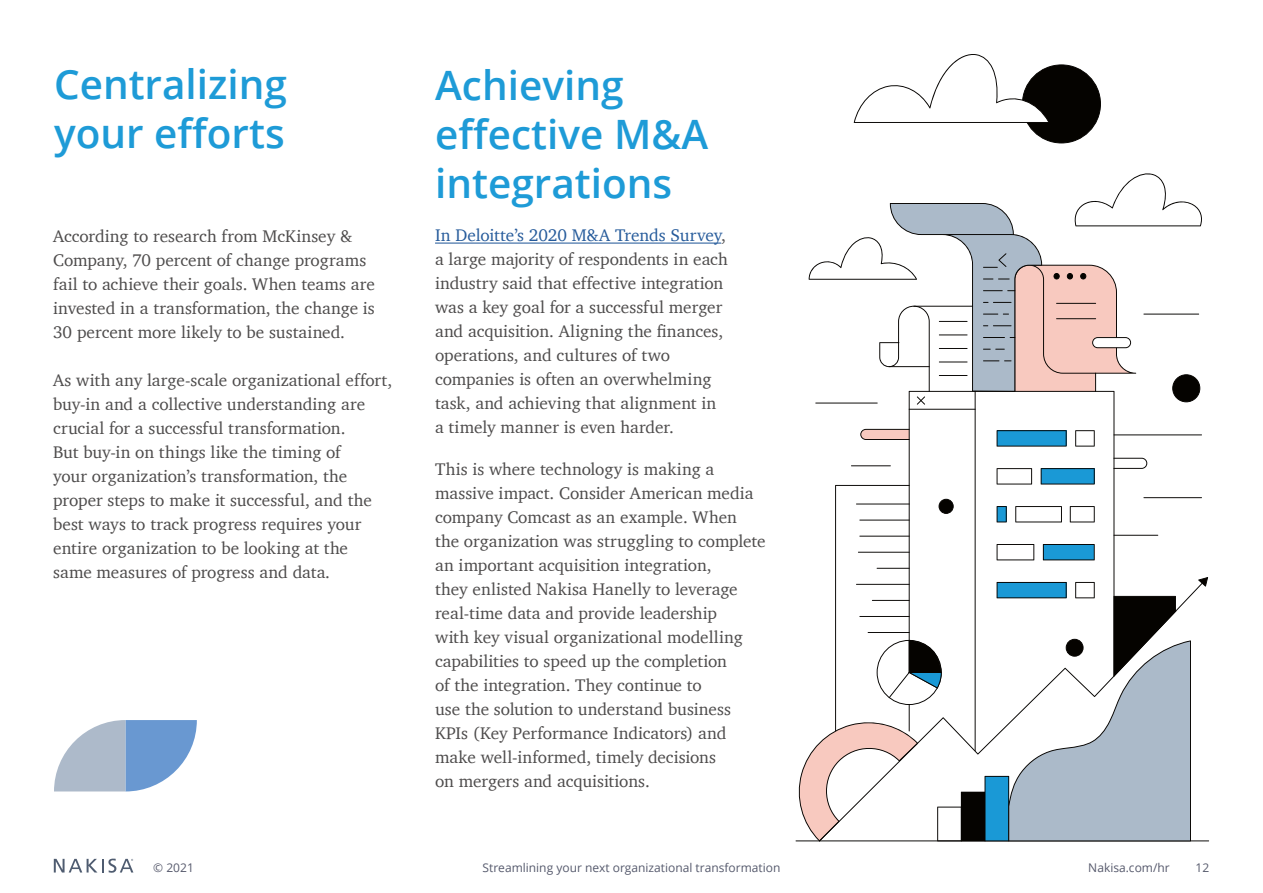
<style>
.page{position:relative;width:1263px;height:893px;background:#fff}
.page>*{position:absolute;margin:0;border:0;box-sizing:border-box;transform-origin:0 0}
.t1{font:600 40.5px/48.6px "Open Sans";color:#1e9bd7}
.t2{font:17.25px/24px "Charter";color:#4d4b4b}
.t3{font:12px "Open Sans";color:#565a6d}
.t4{font:12px "Open Sans";color:#56596c}
.t5{font:12px "Open Sans";color:#565a6c}
.s1{color:#265b9b}
</style>
<div class="page">
<svg style="left:54px;top:858px;width:79px;height:15px"></svg>
<svg style="left:54px;top:720px;width:143px;height:71px"></svg>
<hr style="left:435px;top:243px;width:286px;height:1px;background:#265b9b">
<svg style="left:860px;top:429px;width:49px;height:11px"></svg>
<hr style="left:975px;top:391px;width:1px;height:360px;background:#050300">
<hr style="left:909px;top:409px;width:66px;height:1px;background:#050300">
<hr style="left:1113px;top:434px;width:89px;height:1px;background:#050300">
<hr style="left:1143px;top:497px;width:59px;height:1px;background:#050300">
<hr style="left:795px;top:840px;width:414px;height:1px;background:#050300">
<svg style="left:996px;top:430px;width:71px;height:17px"></svg>
<svg style="left:1075px;top:430px;width:20px;height:17px"></svg>
<svg style="left:808px;top:173px;width:394px;height:232px"></svg>
<svg style="left:854px;top:54px;width:247px;height:89px"></svg>
<svg style="left:795px;top:458px;width:396px;height:383px"></svg>
<svg style="left:1198px;top:577px;width:10px;height:10px"></svg>
<h1 class="t1" style="left:54px;top:64px;width:235px">Centralizing your efforts</h1>
<p class="t2" style="left:53px;top:225px;width:323px">According to research from McKinsey &amp; Company, 70 percent of change programs fail to achieve their goals. When teams are invested in a transformation, the change is 30 percent more likely to be sustained.</p>
<p class="t2" style="left:53px;top:369px;width:341px">As with any large-scale organizational effort, buy-in and a collective understanding are crucial for a successful transformation.<br>But buy-in on things like the timing of<br>your organization’s transformation, the proper steps to make it successful, and the best ways to track progress requires your entire organization to be looking at the<br>same measures of progress and data.</p>
<h1 class="t1" style="left:435px;top:65px;width:274px">Achieving effective M&amp;A integrations</h1>
<p class="t2" style="left:435px;top:225px;width:294px"><span class="s1">In Deloitte’s 2020 M&amp;A Trends Survey</span>, a large majority of respondents in each industry said that effective integration was a key goal for a successful merger and acquisition. Aligning the finances, operations, and cultures of two companies is often an overwhelming task, and achieving that alignment in a timely manner is even harder.</p>
<p class="t2" style="left:435px;top:459px;width:332px">This is where technology is making a massive impact. Consider American media company Comcast as an example. When<br>the organization was struggling to complete an important acquisition integration,<br>they enlisted Nakisa Hanelly to leverage real-time data and provide leadership<br>with key visual organizational modelling capabilities to speed up the completion<br>of the integration. They continue to<br>use the solution to understand business KPIs (Key Performance Indicators) and make well-informed, timely decisions<br>on mergers and acquisitions.</p>
<p class="t4" style="left:153px;top:861px;width:42px">© 2021</p>
<p class="t3" style="left:482px;top:863px;width:299px">Streamlining your next organizational transformation</p>
<p class="t4" style="left:1088px;top:863px;width:83px">Nakisa.com/hr</p>
<p class="t5" style="left:1195px;top:863px;width:15px">12</p>
</div>
